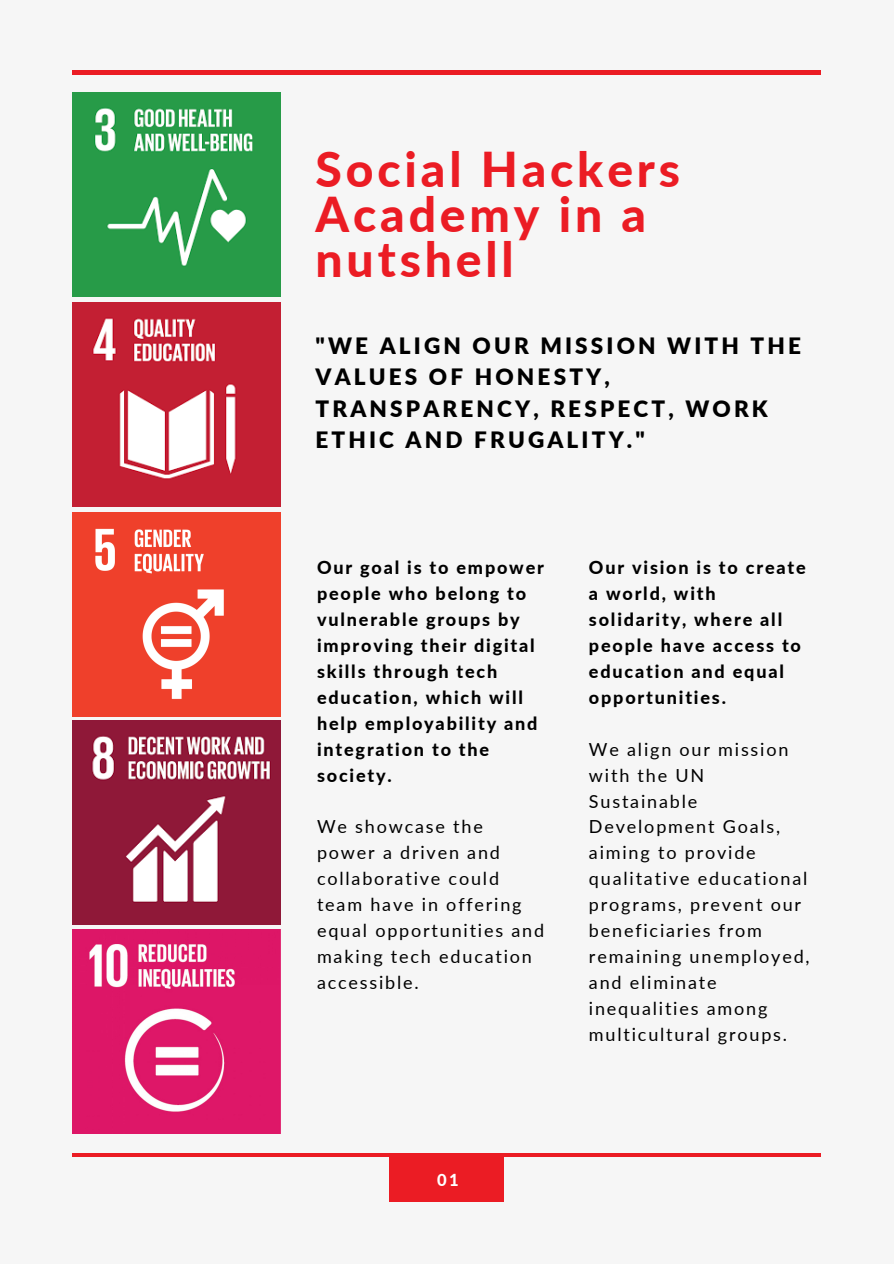
<style>
.page{position:relative;width:894px;height:1264px;background:#fff}
.page>*{position:absolute;margin:0;border:0;box-sizing:border-box;transform-origin:0 0}
.t1{font:800 48px/45px "Lato";letter-spacing:.08em;color:#eb1c24}
.t2{font:900 22.5px/31.5px "Lato";letter-spacing:.14em;color:#000}
.t3{font:18px/26px "Lato";letter-spacing:.1em;color:#000}
.t4{font:800 18px/26px "Lato";letter-spacing:.1em;color:#000}
.t5{font:800 16.5px "Lato";color:#fff}
</style>
<div class="page">
<div style="left:0;top:0;width:893px;height:1263px;background:#f6f6f6"></div>
<hr style="left:72px;top:71px;width:748px;height:3px;background:#eb1c24">
<div style="left:389px;top:1155px;width:115px;height:46px;background:#eb1c24"></div>
<hr style="left:72px;top:1153px;width:748px;height:3px;background:#eb1c24">
<img style="left:72px;top:93px;width:208px;height:203px">
<img style="left:72px;top:302px;width:208px;height:204px">
<img style="left:72px;top:512px;width:208px;height:204px">
<img style="left:72px;top:720px;width:208px;height:204px">
<img style="left:72px;top:929px;width:208px;height:204px">
<h1 class="t1" style="left:315px;top:146px;width:366px">Social Hackers<br>Academy in a nutshell</h1>
<p class="t2" style="left:315px;top:329px;width:487px">"WE ALIGN OUR MISSION WITH THE<br>VALUES OF HONESTY,<br>TRANSPARENCY, RESPECT, WORK<br>ETHIC AND FRUGALITY."</p>
<p class="t4" style="left:317px;top:554px;width:228px">Our goal is to empower people who belong to vulnerable groups by improving their digital skills through tech education, which will help employability and integration to the society.</p>
<p class="t3" style="left:317px;top:813px;width:228px">We showcase the power a driven and collaborative could team have in offering equal opportunities and making tech education accessible.</p>
<p class="t4" style="left:588px;top:554px;width:218px">Our vision is to create a world, with solidarity, where all people have access to education and equal opportunities.</p>
<p class="t3" style="left:588px;top:735px;width:222px">We align our mission with the UN<br>Sustainable<br>Development Goals, aiming to provide qualitative educational programs, prevent our beneficiaries from remaining unemployed, and eliminate inequalities among multicultural groups.</p>
<p class="t5" style="left:437px;top:1169px;width:23px">01</p>
</div>
